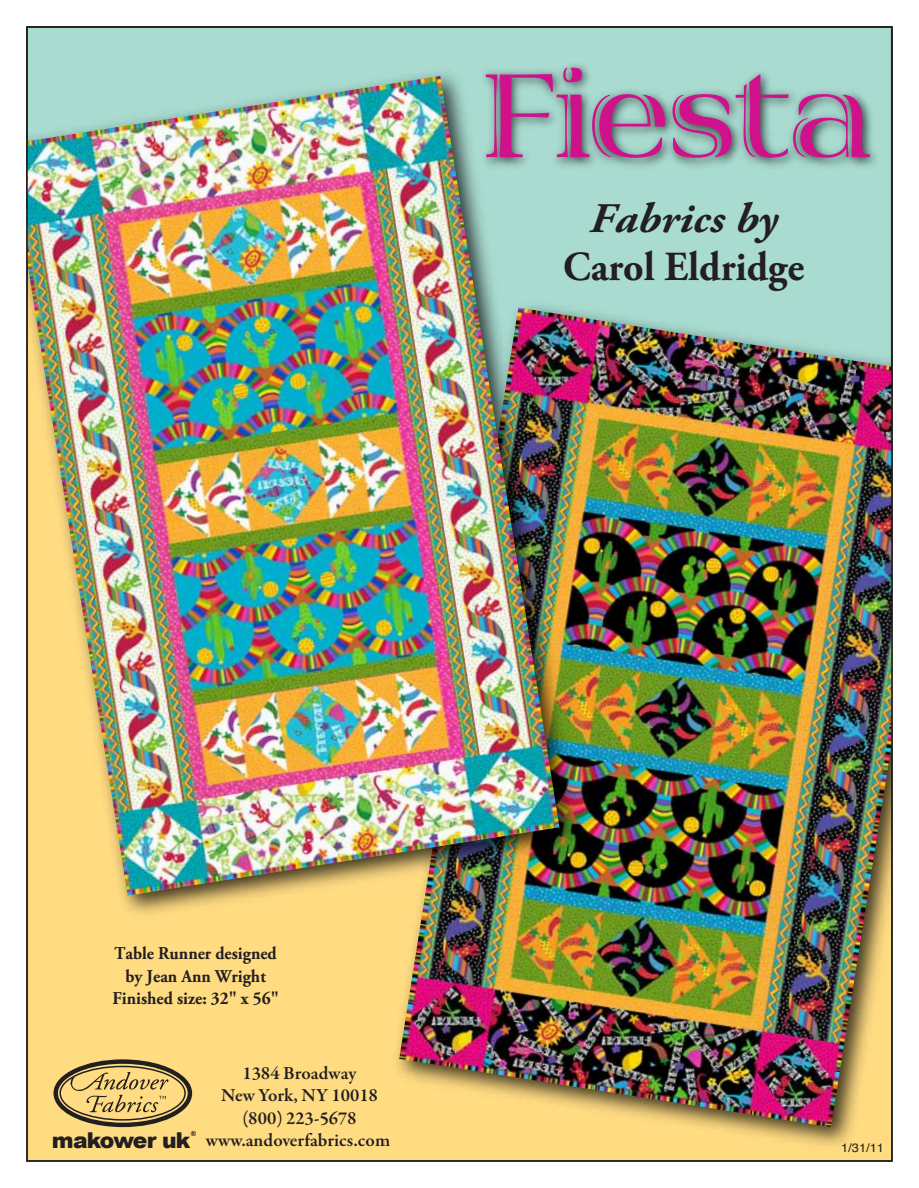
<style>
.page{position:relative;width:919px;height:1188px;background:#fff}
.page>*{position:absolute;margin:0;border:0;box-sizing:border-box;transform-origin:0 0}
.t1{font:120.6px "Viva Bold Extra Extended";color:#cf128c;scale:.56 1}
.t2{font:italic 700 42.15px "Adobe Garamond Pro";color:#231f20;scale:1.07 1}
.t3{font:700 41.25px "Adobe Garamond Pro";color:#231f20}
.t4{font:600 18.6px "Garamond Premr Pro";color:#211f1f}
.t5{font:700 18px/22.5px "Adobe Garamond Pro";color:#231f20;text-align:center;scale:.95 1}
.t6{font:12.15px "Helvetica";color:#231f20;scale:1.06 1}
.t7{font:900 6.9px "Arial";color:#211f1f}
.s1{font-family:"Arial";font-weight:900;font-size:21.9px}
</style>
<div class="page">
<div style="left:26px;top:26px;width:866px;height:1136px;background:#ffdb82"></div>
<div style="left:29px;top:29px;width:860px;height:263px;background:#a9dbd0"></div>
<svg style="left:53px;top:1059px;width:139px;height:68px"></svg>
<img style="left:473px;top:45px;width:411px;height:158px">
<img style="left:397px;top:292px;width:492px;height:854px">
<img style="left:399px;top:308px;width:490px;height:819px">
<img style="left:29px;top:61px;width:560px;height:865px">
<img style="left:29px;top:76px;width:530px;height:820px">
<h1 class="t1" style="left:484px;top:52px;width:688px">Fiesta</h1>
<h2 class="t2" style="left:589px;top:194px;width:177px">Fabrics by</h2>
<h3 class="t3" style="left:563px;top:243px;width:242px">Carol Eldridge</h3>
<p class="t5" style="left:112px;top:943px;width:176px">Table Runner designed by Jean Ann Wright<br>Finished size: 32" x 56"</p>
<p class="t4" style="left:242px;top:1062px;width:115px">1384 Broadway</p>
<p class="t4" style="left:221px;top:1084px;width:158px">New York, NY 10018</p>
<p class="t4" style="left:242px;top:1107px;width:116px">(800) 223-5678</p>
<p class="t4" style="left:52px;top:1129px;width:339px"><span class="s1">makower uk</span> www.andoverfabrics.com</p>
<p class="t7" style="left:191px;top:1128px;width:7px">®</p>
<p class="t6" style="left:840px;top:1138px;width:42px">1/31/11</p>
</div>
